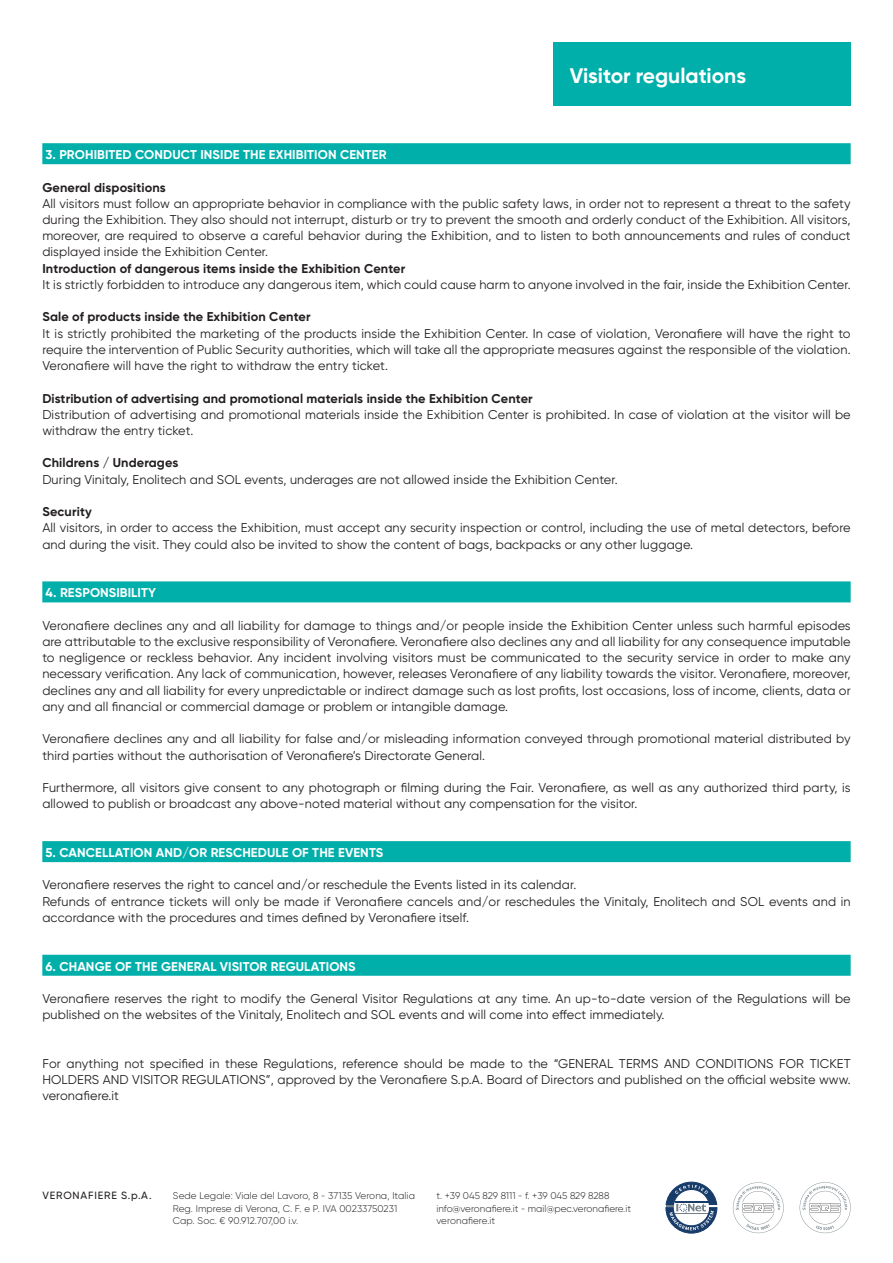
<style>
.page{position:relative;width:893px;height:1263px;background:#fff}
.page>*{position:absolute;margin:0;border:0;box-sizing:border-box;transform-origin:0 0}
.t1{font:700 21px "Gilroy";color:#fff}
.t2{font:12.75px/16.2px "Gilroy";letter-spacing:.01em;color:#231f20}
.t3{font:700 12.75px "Gilroy";letter-spacing:.01em;color:#231f20}
.t4{font:700 12.75px "Gilroy";letter-spacing:.01em;color:#fff}
.t5{font:500 10.5px "Gilroy";letter-spacing:.08em;color:#231f20}
.t6{font:300 9.75px/12.8px "Gilroy";color:#231f20}
</style>
<div class="page">
<div style="left:42px;top:143px;width:808px;height:21px;background:#00afaa"></div>
<div style="left:42px;top:581px;width:808px;height:21px;background:#00afaa"></div>
<div style="left:42px;top:841px;width:808px;height:21px;background:#00afaa"></div>
<div style="left:42px;top:955px;width:808px;height:21px;background:#00afaa"></div>
<div style="left:553px;top:43px;width:297px;height:63px;background:#00afaa"></div>
<svg style="left:799px;top:1182px;width:51px;height:51px"></svg>
<svg style="left:732px;top:1182px;width:51px;height:51px"></svg>
<svg style="left:665px;top:1182px;width:52px;height:51px"></svg>
<h1 class="t1" style="left:570px;top:68px;width:178px">Visitor regulations</h1>
<p class="t4" style="left:46px;top:150px;width:342px">3. PROHIBITED CONDUCT INSIDE THE EXHIBITION CENTER</p>
<p class="t3" style="left:42px;top:183px;width:125px">General dispositions</p>
<p class="t2" style="left:42px;top:197px;width:809px;text-align:justify">All visitors must follow an appropriate behavior in compliance with the public safety laws, in order not to represent a threat to the safety during the Exhibition. They also should not interrupt, disturb or try to prevent the smooth and orderly conduct of the Exhibition. All visitors, moreover, are required to observe a careful behavior during the Exhibition, and to listen to both announcements and rules of conduct displayed inside the Exhibition Center.</p>
<p class="t3" style="left:42px;top:264px;width:364px">Introduction of dangerous items inside the Exhibition Center</p>
<p class="t2" style="left:42px;top:278px;width:809px">It is strictly forbidden to introduce any dangerous item, which could cause harm to anyone involved in the fair, inside the Exhibition Center.</p>
<p class="t3" style="left:42px;top:312px;width:270px">Sale of products inside the Exhibition Center</p>
<p class="t2" style="left:42px;top:326px;width:809px;text-align:justify">It is strictly prohibited the marketing of the products inside the Exhibition Center. In case of violation, Veronafiere will have the right to require the intervention of Public Security authorities, which will take all the appropriate measures against the responsible of the violation.<br>Veronafiere will have the right to withdraw the entry ticket.</p>
<p class="t3" style="left:42px;top:394px;width:492px">Distribution of advertising and promotional materials inside the Exhibition Center</p>
<p class="t2" style="left:42px;top:408px;width:809px">Distribution of advertising and promotional materials inside the Exhibition Center is prohibited. In case of violation at the visitor will be withdraw the entry ticket.</p>
<p class="t3" style="left:42px;top:459px;width:137px">Childrens / Underages</p>
<p class="t2" style="left:42px;top:473px;width:577px">During Vinitaly, Enolitech and SOL events, underages are not allowed inside the Exhibition Center.</p>
<p class="t3" style="left:42px;top:507px;width:51px">Security</p>
<p class="t2" style="left:42px;top:521px;width:809px">All visitors, in order to access the Exhibition, must accept any security inspection or control, including the use of metal detectors, before and during the visit. They could also be invited to show the content of bags, backpacks or any other luggage.</p>
<p class="t4" style="left:46px;top:588px;width:112px">4. RESPONSIBILITY</p>
<p class="t2" style="left:42px;top:619px;width:810px;text-align:justify">Veronafiere declines any and all liability for damage to things and/or people inside the Exhibition Center unless such harmful episodes are attributable to the exclusive responsibility of Veronafiere. Veronafiere also declines any and all liability for any consequence imputable to negligence or reckless behavior. Any incident involving visitors must be communicated to the security service in order to make any necessary verification. Any lack of communication, however, releases Veronafiere of any liability towards the visitor. Veronafiere, moreover, declines any and all liability for every unpredictable or indirect damage such as lost profits, lost occasions, loss of income, clients, data or any and all financial or commercial damage or problem or intangible damage.</p>
<p class="t2" style="left:42px;top:732px;width:809px">Veronafiere declines any and all liability for false and/or misleading information conveyed through promotional material distributed by third parties without the authorisation of Veronafiere’s Directorate General.</p>
<p class="t2" style="left:42px;top:781px;width:809px">Furthermore, all visitors give consent to any photograph or filming during the Fair. Veronafiere, as well as any authorized third party, is allowed to publish or broadcast any above-noted material without any compensation for the visitor.</p>
<p class="t4" style="left:46px;top:848px;width:339px">5. CANCELLATION AND/OR RESCHEDULE OF THE EVENTS</p>
<p class="t2" style="left:42px;top:878px;width:809px">Veronafiere reserves the right to cancel and/or reschedule the Events listed in its calendar.<br>Refunds of entrance tickets will only be made if Veronafiere cancels and/or reschedules the Vinitaly, Enolitech and SOL events and in accordance with the procedures and times defined by Veronafiere itself.</p>
<p class="t4" style="left:46px;top:962px;width:311px">6. CHANGE OF THE GENERAL VISITOR REGULATIONS</p>
<p class="t2" style="left:42px;top:992px;width:809px">Veronafiere reserves the right to modify the General Visitor Regulations at any time. An up-to-date version of the Regulations will be published on the websites of the Vinitaly, Enolitech and SOL events and will come into effect immediately.</p>
<p class="t2" style="left:42px;top:1057px;width:809px;text-align:justify">For anything not specified in these Regulations, reference should be made to the “GENERAL TERMS AND CONDITIONS FOR TICKET HOLDERS AND VISITOR REGULATIONS”, approved by the Veronafiere S.p.A. Board of Directors and published on the official website www. veronafiere.it</p>
<p class="t5" style="left:42px;top:1192px;width:111px">VERONAFIERE S.p.A.</p>
<p class="t6" style="left:173px;top:1190px;width:243px">Sede Legale: Viale del Lavoro, 8 - 37135 Verona, Italia<br>Reg. Imprese di Verona, C. F. e P. IVA 00233750231<br>Cap. Soc. € 90.912.707,00 i.v.</p>
<p class="t6" style="left:436px;top:1190px;width:196px">t. +39 045 829 8111 - f. +39 045 829 8288 info@veronafiere.it - mail@pec.veronafiere.it veronafiere.it</p>
</div>
